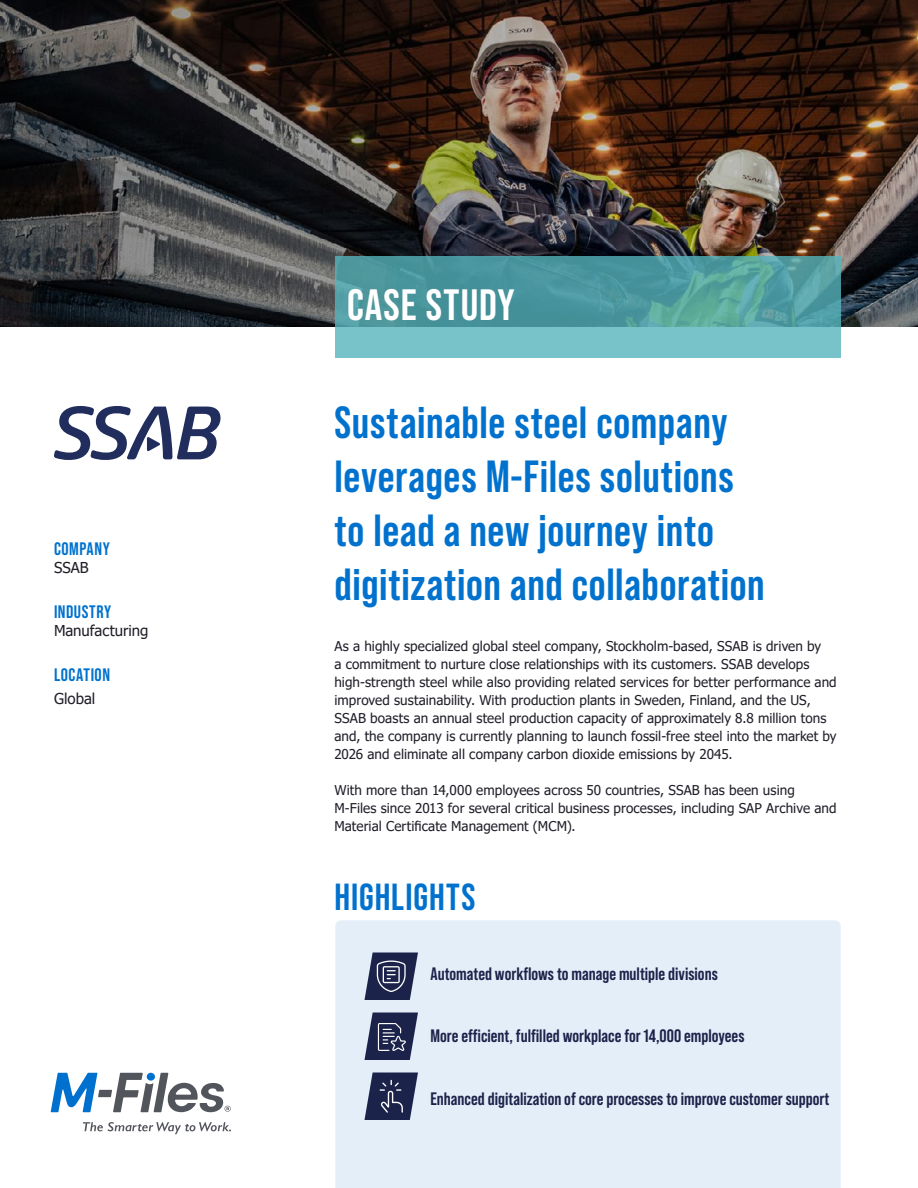
<style>
.page{position:relative;width:918px;height:1188px;background:#fff}
.page>*{position:absolute;margin:0;border:0;box-sizing:border-box;transform-origin:0 0}
.t1{font:700 45px/54px "Bebas Neue Pro";letter-spacing:.015em;color:#0072ce}
.t2{font:700 43.8px "Bebas Neue Pro";letter-spacing:.025em;color:#fff}
.t3{font:37.5px "Bebas Neue";letter-spacing:.025em;color:#0072ce}
.t4{font:700 18px "Bebas Neue Pro";color:#1c234a}
.t5{font:18px "Bebas Neue";letter-spacing:.03em;color:#0072ce}
.t6{font:15px "Tahoma";color:#1f1f29}
.t7{font:13.5px/18px "Tahoma";letter-spacing:.005em;color:#1f1f29}
</style>
<div class="page">
<img style="left:0;top:0;width:918px;height:327px">
<svg style="left:54px;top:406px;width:167px;height:54px"></svg>
<svg style="left:83px;top:1122px;width:148px;height:12px"></svg>
<svg style="left:51px;top:1073px;width:180px;height:39px"></svg>
<svg style="left:335px;top:256px;width:506px;height:102px;background:#5aa6ab"></svg>
<div style="left:335px;top:920px;width:506px;height:268px;background:#e4eef9"></div>
<svg style="left:365px;top:953px;width:53px;height:47px;background:#4e5474"></svg>
<svg style="left:365px;top:1013px;width:53px;height:47px;background:#4a5070"></svg>
<svg style="left:365px;top:1073px;width:53px;height:47px;background:#444b6c"></svg>
<h3 class="t5" style="left:54px;top:539px;width:57px">COMPANY</h3>
<p class="t6" style="left:54px;top:558px;width:36px">SSAB</p>
<h3 class="t5" style="left:54px;top:602px;width:59px">INDUSTRY</h3>
<p class="t6" style="left:54px;top:621px;width:96px">Manufacturing</p>
<h3 class="t5" style="left:54px;top:665px;width:58px">LOCATION</h3>
<p class="t6" style="left:54px;top:688px;width:43px">Global</p>
<h2 class="t2" style="left:347px;top:280px;width:169px">CASE STUDY</h2>
<h1 class="t1" style="left:334px;top:395px;width:432px">Sustainable steel company leverages M-Files solutions to lead a new journey into digitization and collaboration</h1>
<p class="t7" style="left:334px;top:638px;width:504px">As a highly specialized global steel company, Stockholm-based, SSAB is driven by<br>a commitment to nurture close relationships with its customers. SSAB develops high-strength steel while also providing related services for better performance and improved sustainability. With production plants in Sweden, Finland, and the US, SSAB boasts an annual steel production capacity of approximately 8.8 million tons and, the company is currently planning to launch fossil-free steel into the market by 2026 and eliminate all company carbon dioxide emissions by 2045.</p>
<p class="t7" style="left:334px;top:782px;width:503px">With more than 14,000 employees across 50 countries, SSAB has been using<br>M-Files since 2013 for several critical business processes, including SAP Archive and<br>Material Certificate Management (MCM).</p>
<h3 class="t3" style="left:334px;top:876px;width:142px">HIGHLIGHTS</h3>
<h3 class="t4" style="left:430px;top:964px;width:289px">Automated workflows to manage multiple divisions</h3>
<h3 class="t4" style="left:430px;top:1026px;width:316px">More efficient, fulfilled workplace for 14,000 employees</h3>
<h3 class="t4" style="left:430px;top:1089px;width:400px">Enhanced digitalization of core processes to improve customer support</h3>
</div>
